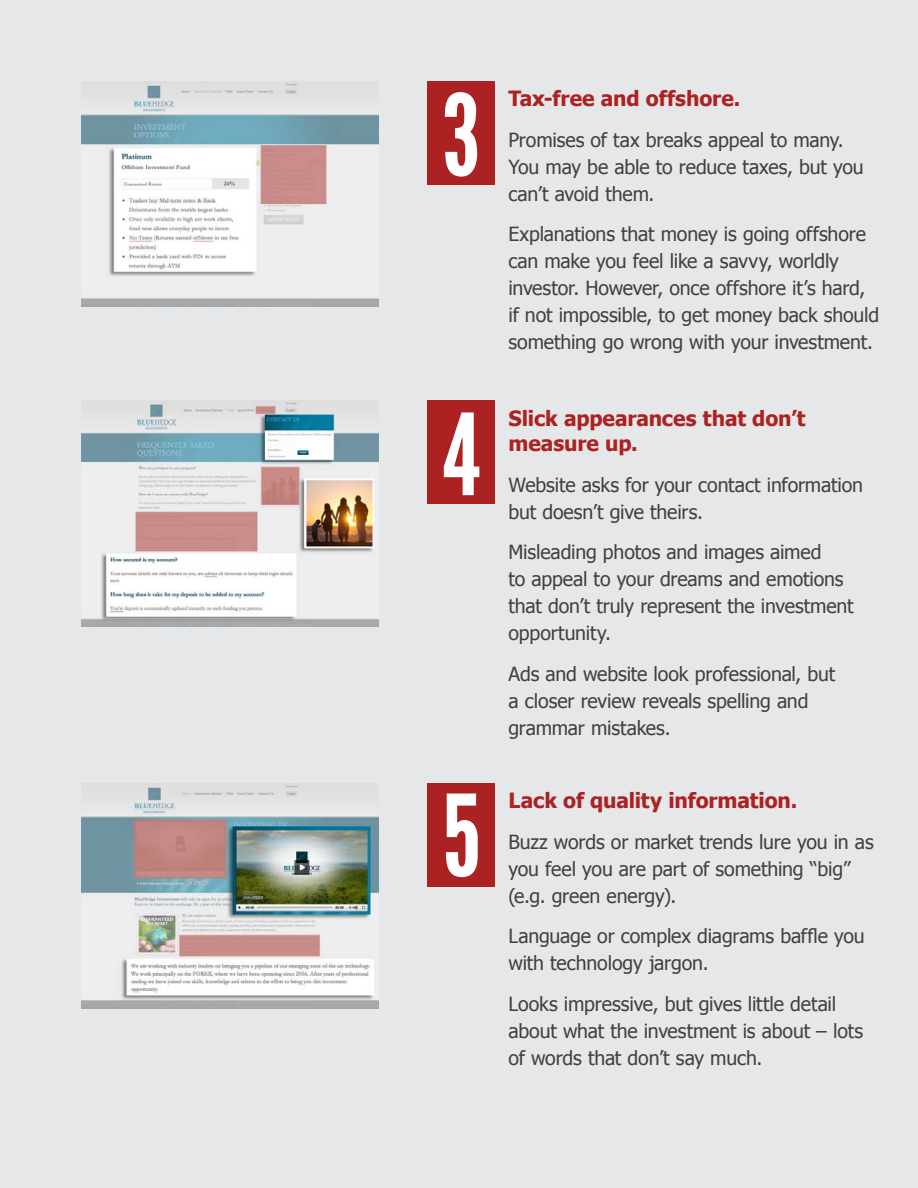
<style>
.page{position:relative;width:918px;height:1188px;background:#e6e7e8}
.page>*{position:absolute;margin:0;border:0;box-sizing:border-box;transform-origin:0 0}
.t1{font:112.5px "League Gothic";color:#fff}
.t2{font:700 21px/25.5px "Tahoma";letter-spacing:-.005em;color:#ac2223}
.t3{font:19.5px/27px "Tahoma";letter-spacing:-.005em;color:#414042}
</style>
<div class="page">
<div style="left:428px;top:81px;width:67px;height:103px;background:#ac2223"></div>
<div style="left:428px;top:400px;width:67px;height:104px;background:#ac2223"></div>
<div style="left:428px;top:783px;width:67px;height:103px;background:#ac2223"></div>
<img style="left:81px;top:81px;width:297px;height:226px">
<img style="left:81px;top:400px;width:297px;height:226px">
<img style="left:81px;top:783px;width:297px;height:226px">
<h1 class="t1" style="left:442px;top:71px;width:39px">3</h1>
<p class="t2" style="left:508px;top:85px;width:234px">Tax-free and offshore.</p>
<p class="t3" style="left:508px;top:125px;width:357px">Promises of tax breaks appeal to many.<br>You may be able to reduce taxes, but you can’t avoid them.</p>
<p class="t3" style="left:508px;top:220px;width:372px">Explanations that money is going offshore can make you feel like a savvy, worldly investor. However, once offshore it’s hard, if not impossible, to get money back should something go wrong with your investment.</p>
<h1 class="t1" style="left:442px;top:391px;width:39px">4</h1>
<p class="t2" style="left:508px;top:404px;width:299px">Slick appearances that don’t measure up.</p>
<p class="t3" style="left:508px;top:470px;width:356px">Website asks for your contact information but doesn’t give theirs.</p>
<p class="t3" style="left:508px;top:538px;width:347px">Misleading photos and images aimed<br>to appeal to your dreams and emotions that don’t truly represent the investment opportunity.</p>
<p class="t3" style="left:508px;top:659px;width:328px">Ads and website look professional, but a closer review reveals spelling and grammar mistakes.</p>
<h1 class="t1" style="left:442px;top:772px;width:40px">5</h1>
<p class="t2" style="left:508px;top:787px;width:290px">Lack of quality information.</p>
<p class="t3" style="left:508px;top:827px;width:367px">Buzz words or market trends lure you in as you feel you are part of something “big” (e.g. green energy).</p>
<p class="t3" style="left:508px;top:922px;width:358px">Language or complex diagrams baffle you with technology jargon.</p>
<p class="t3" style="left:508px;top:989px;width:356px">Looks impressive, but gives little detail about what the investment is about – lots of words that don’t say much.</p>
</div>
